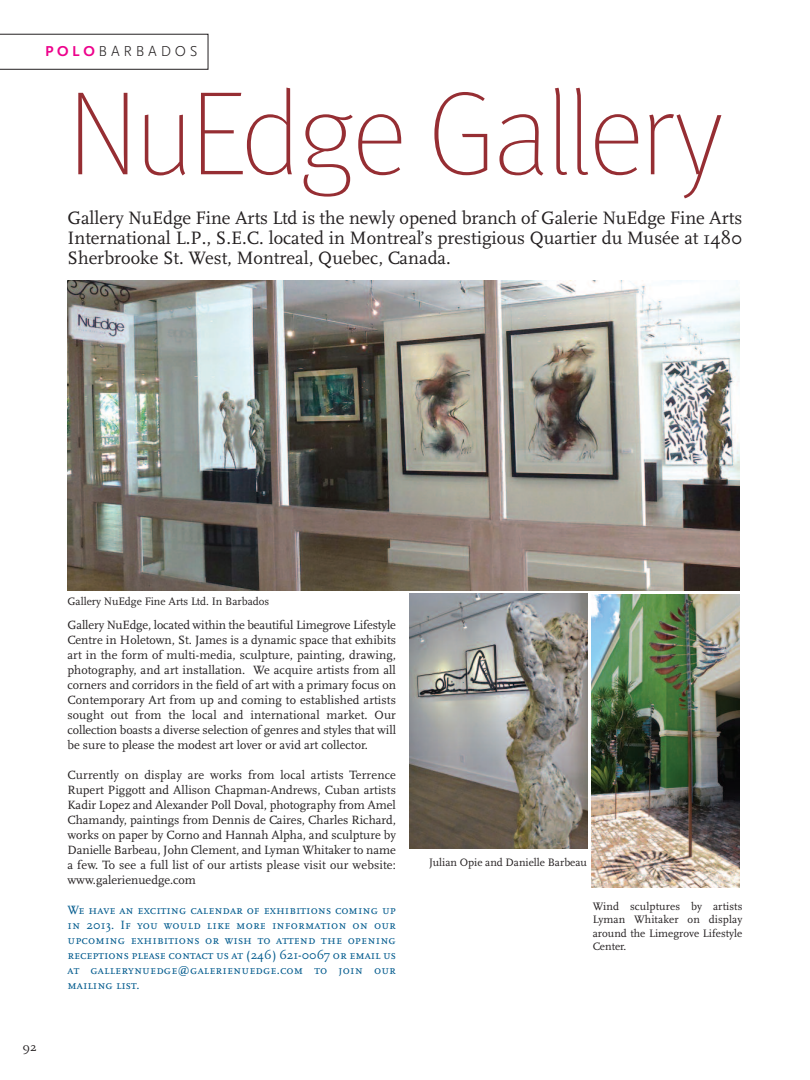
<style>
.page{position:relative;width:810px;height:1080px;background:#fff}
.page>*{position:absolute;margin:0;border:0;box-sizing:border-box;transform-origin:0 0}
.t1{font:100 118.75px "Meta";letter-spacing:-.025em;color:#962e33}
.t2{font:18.75px/20px "Scala";color:#231f20;text-align:justify}
.t3{font:300 15px "Scala Sans";letter-spacing:.25em;color:#231f20}
.t4{font:12.5px/15px "Scala";color:#231f20;text-align:justify}
.t5{font:12.5px/15px "Scala Caps";letter-spacing:.01em;color:#015a8d;text-align:justify}
.t6{font:12.5px "Scala Caps";color:#231f20}
.t7{font:11.25px/13.5px "Scala";color:#231f20;text-align:justify}
.s1{font-weight:700;color:#ed028c}
</style>
<div class="page">
<img style="left:68px;top:280px;width:671px;height:310px">
<img style="left:410px;top:593px;width:178px;height:256px">
<img style="left:591px;top:594px;width:149px;height:294px">
<svg style="left:0;top:34px;width:209px;height:36px"></svg>
<p class="t3" style="left:45px;top:42px;width:154px"><span class="s1">POLO</span>BARBADOS</p>
<h1 class="t1" style="left:68px;top:93px;width:657px">NuEdge Gallery</h1>
<h2 class="t2" style="left:67px;top:210px;width:676px">Gallery NuEdge Fine Arts Ltd is the newly opened branch of Galerie NuEdge Fine Arts International L.P., S.E.C. located in Montreal’s prestigious Quartier du Musée at 1480<br>Sherbrooke St. West, Montreal, Quebec, Canada.</h2>
<p class="t6" style="left:22px;top:1042px;width:16px">92</p>
<p class="t7" style="left:67px;top:595px;width:203px">Gallery NuEdge Fine Arts Ltd. In Barbados</p>
<p class="t4" style="left:67px;top:619px;width:330px">Gallery NuEdge, located within the beautiful Limegrove Lifestyle Centre in Holetown, St. James is a dynamic space that exhibits art in the form of multi-media, sculpture, painting, drawing, photography, and art installation. We acquire artists from all corners and corridors in the field of art with a primary focus on Contemporary Art from up and coming to established artists sought out from the local and international market. Our collection boasts a diverse selection of genres and styles that will be sure to please the modest art lover or avid art collector.</p>
<p class="t4" style="left:68px;top:769px;width:330px">Currently on display are works from local artists Terrence Rupert Piggott and Allison Chapman-Andrews, Cuban artists Kadir Lopez and Alexander Poll Doval, photography from Amel Chamandy, paintings from Dennis de Caires, Charles Richard, works on paper by Corno and Hannah Alpha, and sculpture by Danielle Barbeau, John Clement, and Lyman Whitaker to name a few. To see a full list of our artists please visit our website: www.galerienuedge.com</p>
<p class="t5" style="left:67px;top:904px;width:330px">We have an exciting calendar of exhibitions coming up in 2013. If you would like more information on our upcoming exhibitions or wish to attend the opening receptions please contact us at (246) 621-0067 or email us at gallerynuedge@galerienuedge.com to join our mailing list.</p>
<p class="t7" style="left:429px;top:857px;width:159px">Julian Opie and Danielle Barbeau</p>
<p class="t7" style="left:593px;top:900px;width:151px">Wind sculptures by artists Lyman Whitaker on display around the Limegrove Lifestyle Center.</p>
</div>
